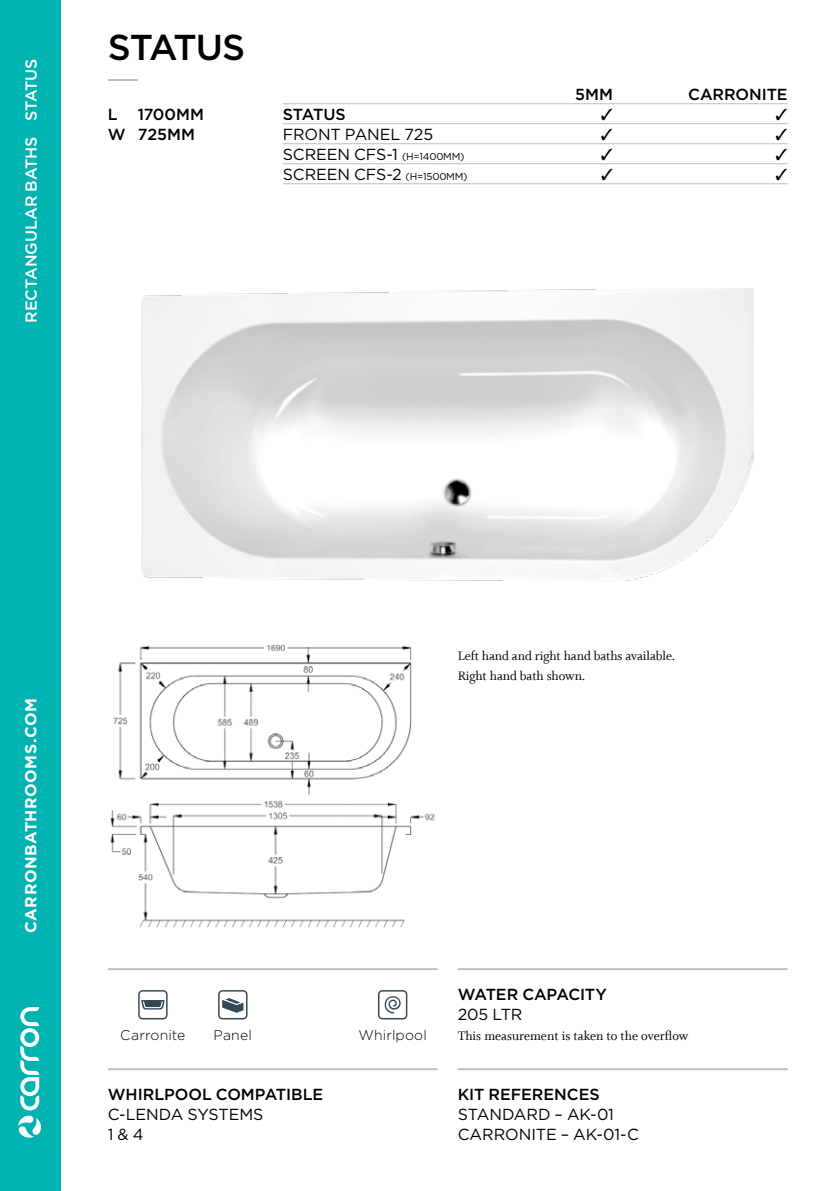
<style>
.page{position:relative;width:840px;height:1191px;background:#fff}
.page>*{position:absolute;margin:0;border:0;box-sizing:border-box;transform-origin:0 0}
.t1{font:500 36px "Gotham";color:#000}
.t2{font:16px/20px "Gotham";letter-spacing:-.01em;color:#000}
.t3{font:500 16px/20px "Gotham";color:#000}
.t4{font:500 16px "Gotham";letter-spacing:-.005em;color:#fff}
.t5{font:700 16px "Gotham";letter-spacing:.03em;color:#fff}
.t6{font:14px/20px "Whitman Roman LF";letter-spacing:-.005em;color:#000}
.t7{font:300 14px "Gotham";letter-spacing:.01em;color:#000}
.s1{font-size:10px}
</style>
<div class="page">
<div style="left:0;top:0;width:60px;height:1191px;background:#00b3b0"></div>
<hr style="left:108px;top:79px;width:30px;height:2px;background:#bcbec0">
<svg style="left:138px;top:990px;width:29px;height:29px"></svg>
<svg style="left:218px;top:990px;width:29px;height:29px"></svg>
<svg style="left:378px;top:990px;width:29px;height:29px"></svg>
<hr style="left:108px;top:1068px;width:329px;height:2px;background:#bcbec0">
<hr style="left:108px;top:968px;width:329px;height:2px;background:#bcbec0">
<hr style="left:457px;top:968px;width:330px;height:2px;background:#bcbec0">
<hr style="left:457px;top:1068px;width:330px;height:2px;background:#bcbec0">
<hr style="left:282px;top:103px;width:505px;height:1px;background:#bcbec0">
<hr style="left:282px;top:123px;width:505px;height:1px;background:#bcbec0">
<hr style="left:282px;top:143px;width:505px;height:1px;background:#bcbec0">
<hr style="left:282px;top:163px;width:505px;height:1px;background:#bcbec0">
<hr style="left:282px;top:183px;width:505px;height:1px;background:#bcbec0">
<img style="left:110px;top:644px;width:325px;height:284px">
<img style="left:142px;top:289px;width:611px;height:292px">
<svg style="left:18px;top:1007px;width:23px;height:130px"></svg>
<p class="t4" style="left:22px;top:323px;width:266px;rotate:-90deg">RECTANGU LAR BATHS STATUS</p>
<h1 class="t1" style="left:108px;top:27px;width:139px">STATU S</h1>
<p class="t3" style="left:108px;top:104px;width:98px;text-indent:30px">1700MM<br>W 725MM</p>
<p class="t3" style="left:108px;top:104px;width:6px">L</p>
<p class="t3" style="left:282px;top:104px;width:64px">STATUS</p>
<p class="t2" style="left:282px;top:124px;width:152px">FRONT PANEL 725</p>
<p class="t2" style="left:282px;top:144px;width:183px">SCREEN CFS-1 <span class="s1">(H =1400MM)</span></p>
<p class="t2" style="left:282px;top:164px;width:186px">SCREEN CFS-2 <span class="s1">(H =1500MM)</span></p>
<p class="t3" style="left:575px;top:84px;width:63px">5MM CARR</p>
<p class="t3" style="left:735px;top:84px;width:53px">ONITE</p>
<p class="t5" style="left:22px;top:933px;width:236px;rotate:-90deg">carronbathrooms.com</p>
<p class="t6" style="left:457px;top:646px;width:219px">Left hand and right hand baths available.<br>Right hand bath shown.</p>
<p class="t7" style="left:120px;top:1027px;width:67px">Carronite</p>
<p class="t7" style="left:213px;top:1027px;width:40px">Panel</p>
<p class="t7" style="left:358px;top:1027px;width:70px">Whirlpool</p>
<p class="t3" style="left:108px;top:1084px;width:217px">WHIRLPOOL COMPATIBLE</p>
<p class="t2" style="left:108px;top:1104px;width:155px">C-LENDA SYSTEMS<br>1 &amp; 4</p>
<p class="t3" style="left:457px;top:984px;width:151px">WATER CAPACITY</p>
<p class="t2" style="left:457px;top:1004px;width:66px">205 LTR</p>
<p class="t6" style="left:457px;top:1026px;width:232px">This measurement is taken to the overflow</p>
<p class="t3" style="left:457px;top:1084px;width:143px">KIT REFERENCES</p>
<p class="t2" style="left:457px;top:1104px;width:182px">STANDARD – AK-01<br>CARRONITE – AK-01-C</p>
</div>
